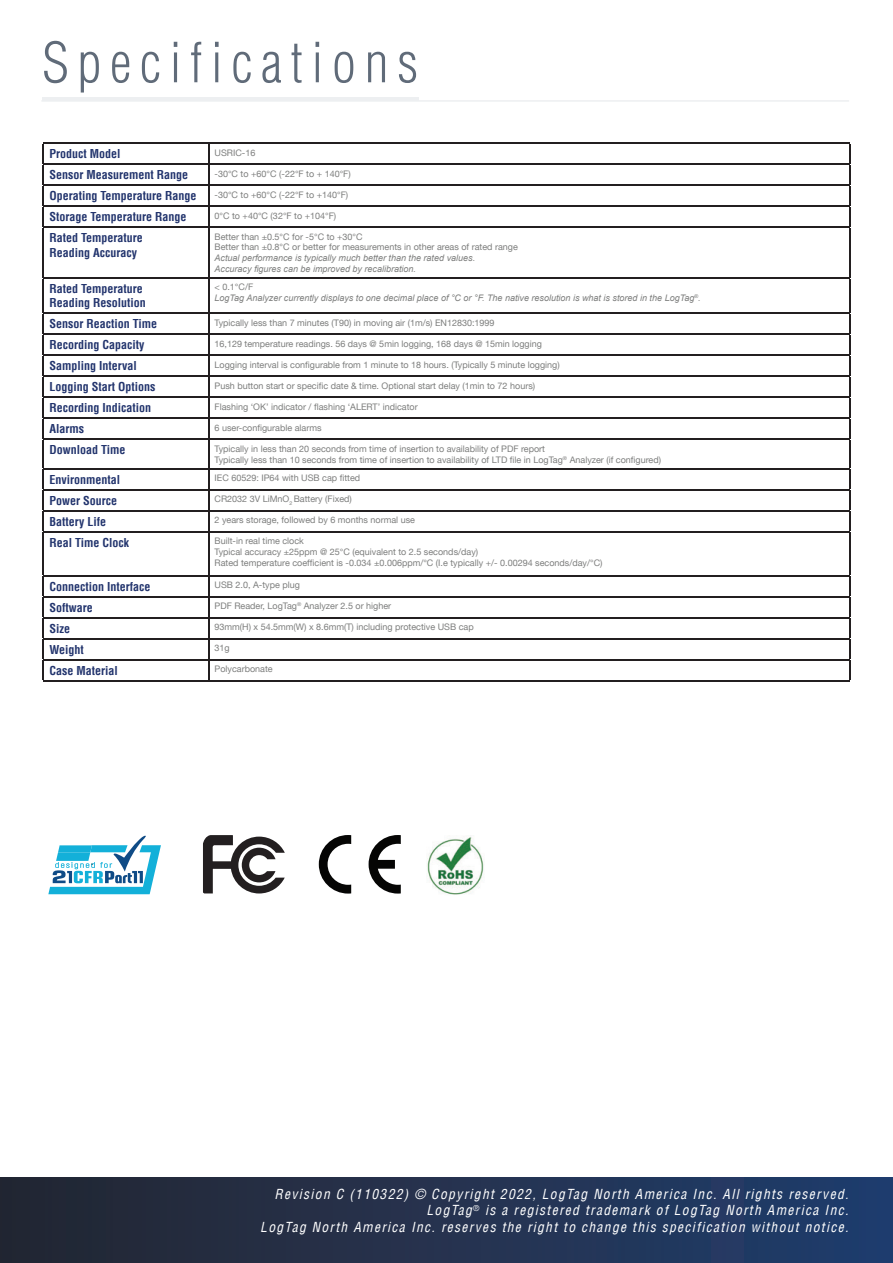
<style>
.page{position:relative;width:893px;height:1263px;background:#fff}
.page>*{position:absolute;margin:0;border:0;box-sizing:border-box;transform-origin:0 0}
.t1{font:300 condensed 54px "Helvetica LT";letter-spacing:.16em;color:#606b79}
.t2{font:italic condensed 13.5px/16.2px "Helvetica LT";letter-spacing:.1em;color:#fff;text-align:right}
.t3{font:700 condensed 12px/14.4px "Helvetica LT";color:#22346d}
.t4{font:9px/10.8px "Helvetica Neue LT";color:#7d7e7d}
.t5{font:italic 9px/10.8px "Arial";color:#7d7e7d}
</style>
<div class="page">
<hr style="left:41px;top:100px;width:808px;height:2px;background:#edeff1">
<hr style="left:42px;top:97px;width:376px;height:3px;background:#edeff1">
<div style="left:0;top:1177px;width:893px;height:86px;background:linear-gradient(to right,#252631,#213d6d)"></div>
<svg style="left:48px;top:836px;width:113px;height:58px"></svg>
<svg style="left:203px;top:835px;width:82px;height:58px"></svg>
<svg style="left:369px;top:835px;width:32px;height:58px"></svg>
<svg style="left:319px;top:835px;width:32px;height:58px"></svg>
<img style="left:427px;top:836px;width:57px;height:59px">
<svg style="left:208px;top:314px;width:1px;height:217px"></svg>
<hr style="left:208px;top:532px;width:1px;height:43px;background:#231f20">
<svg style="left:208px;top:577px;width:1px;height:103px"></svg>
<hr style="left:43px;top:142px;width:166px;height:2px;background:#231f20">
<hr style="left:209px;top:142px;width:641px;height:2px;background:#231f20">
<hr style="left:43px;top:163px;width:166px;height:2px;background:#231f20">
<svg style="left:43px;top:144px;width:1px;height:82px"></svg>
<hr style="left:43px;top:228px;width:1px;height:49px;background:#231f20">
<hr style="left:43px;top:279px;width:1px;height:34px;background:#231f20">
<hr style="left:209px;top:163px;width:641px;height:2px;background:#231f20">
<svg style="left:208px;top:144px;width:1px;height:82px"></svg>
<svg style="left:849px;top:144px;width:1px;height:82px"></svg>
<hr style="left:208px;top:228px;width:1px;height:49px;background:#231f20">
<hr style="left:849px;top:228px;width:1px;height:49px;background:#231f20">
<hr style="left:208px;top:279px;width:1px;height:34px;background:#231f20">
<hr style="left:849px;top:279px;width:1px;height:34px;background:#231f20">
<hr style="left:43px;top:184px;width:166px;height:2px;background:#231f20">
<hr style="left:209px;top:184px;width:641px;height:2px;background:#231f20">
<hr style="left:43px;top:205px;width:166px;height:2px;background:#231f20">
<hr style="left:209px;top:205px;width:641px;height:2px;background:#231f20">
<hr style="left:43px;top:226px;width:166px;height:2px;background:#231f20">
<hr style="left:209px;top:226px;width:641px;height:2px;background:#231f20">
<hr style="left:43px;top:532px;width:1px;height:43px;background:#231f20">
<hr style="left:849px;top:532px;width:1px;height:43px;background:#231f20">
<hr style="left:43px;top:680px;width:166px;height:2px;background:#231f20">
<hr style="left:209px;top:680px;width:641px;height:2px;background:#231f20">
<hr style="left:43px;top:638px;width:166px;height:2px;background:#231f20">
<svg style="left:43px;top:577px;width:1px;height:103px"></svg>
<hr style="left:209px;top:638px;width:641px;height:2px;background:#231f20">
<svg style="left:849px;top:577px;width:1px;height:103px"></svg>
<hr style="left:43px;top:659px;width:166px;height:2px;background:#231f20">
<hr style="left:209px;top:659px;width:641px;height:2px;background:#231f20">
<hr style="left:43px;top:531px;width:166px;height:1px;background:#231f20">
<hr style="left:209px;top:531px;width:641px;height:1px;background:#231f20">
<hr style="left:43px;top:575px;width:166px;height:2px;background:#231f20">
<hr style="left:209px;top:575px;width:641px;height:2px;background:#231f20">
<hr style="left:43px;top:596px;width:166px;height:2px;background:#231f20">
<hr style="left:209px;top:596px;width:641px;height:2px;background:#231f20">
<hr style="left:43px;top:617px;width:166px;height:2px;background:#231f20">
<hr style="left:209px;top:617px;width:641px;height:2px;background:#231f20">
<hr style="left:43px;top:489px;width:166px;height:1px;background:#231f20">
<hr style="left:209px;top:489px;width:641px;height:1px;background:#231f20">
<hr style="left:43px;top:510px;width:166px;height:1px;background:#231f20">
<hr style="left:209px;top:510px;width:641px;height:1px;background:#231f20">
<hr style="left:43px;top:277px;width:166px;height:2px;background:#231f20">
<hr style="left:209px;top:277px;width:641px;height:2px;background:#231f20">
<hr style="left:43px;top:313px;width:166px;height:1px;background:#231f20">
<hr style="left:209px;top:313px;width:641px;height:1px;background:#231f20">
<hr style="left:43px;top:334px;width:166px;height:1px;background:#231f20">
<hr style="left:209px;top:334px;width:641px;height:1px;background:#231f20">
<hr style="left:43px;top:355px;width:166px;height:1px;background:#231f20">
<hr style="left:209px;top:355px;width:641px;height:1px;background:#231f20">
<hr style="left:43px;top:376px;width:166px;height:1px;background:#231f20">
<hr style="left:209px;top:376px;width:641px;height:1px;background:#231f20">
<hr style="left:43px;top:397px;width:166px;height:1px;background:#231f20">
<hr style="left:209px;top:397px;width:641px;height:1px;background:#231f20">
<hr style="left:43px;top:418px;width:166px;height:1px;background:#231f20">
<hr style="left:209px;top:418px;width:641px;height:1px;background:#231f20">
<hr style="left:43px;top:439px;width:166px;height:1px;background:#231f20">
<svg style="left:43px;top:314px;width:1px;height:217px"></svg>
<hr style="left:209px;top:439px;width:641px;height:1px;background:#231f20">
<svg style="left:849px;top:314px;width:1px;height:217px"></svg>
<hr style="left:43px;top:468px;width:166px;height:1px;background:#231f20">
<hr style="left:209px;top:468px;width:641px;height:1px;background:#231f20">
<h1 class="t1" style="left:42px;top:29px;width:378px">Specifications</h1>
<h3 class="t3" style="left:49px;top:147px;width:73px">Product Model</h3>
<p class="t4" style="left:215px;top:147px;width:42px">USRIC-16</p>
<h3 class="t3" style="left:49px;top:168px;width:140px">Sensor Measurement Range</h3>
<p class="t4" style="left:215px;top:168px;width:138px">-30°C to +60°C (-22°F to + 140°F)</p>
<h3 class="t3" style="left:49px;top:189px;width:149px">Operating Temperature Range</h3>
<p class="t4" style="left:215px;top:189px;width:135px">-30°C to +60°C (-22°F to +140°F)</p>
<h3 class="t3" style="left:49px;top:210px;width:139px">Storage Temperature Range</h3>
<p class="t4" style="left:215px;top:210px;width:123px">0°C to +40°C (32°F to +104°F)</p>
<h3 class="t3" style="left:49px;top:231px;width:95px">Rated Temperature<br>Reading Accuracy</h3>
<p class="t4" style="left:215px;top:231px;width:305px">Better than ±0.5°C for -5°C to +30°C<br>Better than ±0.8°C or better for measurements in other areas of rated range</p>
<p class="t5" style="left:215px;top:253px;width:262px">Actual performance is typically much better than the rated values.<br>Accuracy figures can be improved by recalibration.</p>
<h3 class="t3" style="left:49px;top:281px;width:98px">Rated Temperature<br>Reading Resolution</h3>
<p class="t4" style="left:215px;top:282px;width:40px">&lt; 0.1°C/F</p>
<p class="t5" style="left:215px;top:293px;width:488px">LogTag Analyzer currently displays to one decimal place of °C or °F. The native resolution is what is stored in the LogTag<sup>®</sup>.</p>
<h3 class="t3" style="left:49px;top:317px;width:109px">Sensor Reaction Time</h3>
<p class="t4" style="left:215px;top:317px;width:282px">Typically less than 7 minutes (T90) in moving air (1m/s) EN12830:1999</p>
<h3 class="t3" style="left:49px;top:338px;width:96px">Recording Capacity</h3>
<p class="t4" style="left:215px;top:338px;width:329px">16,129 temperature readings. 56 days @ 5min logging, 168 days @ 15min logging</p>
<h3 class="t3" style="left:49px;top:359px;width:89px">Sampling Interval</h3>
<p class="t4" style="left:215px;top:359px;width:347px">Logging interval is configurable from 1 minute to 18 hours. (Typically 5 minute logging)</p>
<h3 class="t3" style="left:49px;top:380px;width:108px">Logging Start Options</h3>
<p class="t4" style="left:215px;top:380px;width:322px">Push button start or specific date &amp; time. Optional start delay (1min to 72 hours)</p>
<h3 class="t3" style="left:49px;top:401px;width:103px">Recording Indication</h3>
<p class="t4" style="left:215px;top:401px;width:205px">Flashing ‘OK’ indicator / flashing ‘ALERT’ indicator</p>
<h3 class="t3" style="left:49px;top:422px;width:36px">Alarms</h3>
<p class="t4" style="left:215px;top:422px;width:109px">6 user-configurable alarms</p>
<h3 class="t3" style="left:49px;top:443px;width:78px">Download Time</h3>
<p class="t4" style="left:215px;top:443px;width:448px">Typically in less than 20 seconds from time of insertion to availability of PDF report<br>Typically less than 10 seconds from time of insertion to availability of LTD file in LogTag<sup>®</sup> Analyzer (if configured)</p>
<h3 class="t3" style="left:49px;top:472px;width:72px">Environmental</h3>
<p class="t4" style="left:215px;top:472px;width:147px">IEC 60529: IP64 with USB cap fitted</p>
<h3 class="t3" style="left:49px;top:493px;width:69px">Power Source</h3>
<p class="t4" style="left:215px;top:493px;width:139px">CR2032 3V LiMnO<sub>2</sub> Battery (Fixed)</p>
<h3 class="t3" style="left:49px;top:514px;width:58px">Battery Life</h3>
<p class="t4" style="left:215px;top:514px;width:202px">2 years storage, followed by 6 months normal use</p>
<h3 class="t3" style="left:49px;top:535px;width:81px">Real Time Clock</h3>
<p class="t4" style="left:215px;top:535px;width:389px">Built-in real time clock<br>Typical accuracy ±25ppm @ 25°C (equivalent to 2.5 seconds/day)<br>Rated temperature coefficient is -0.034 ±0.006ppm/°C (I.e typically +/- 0.00294 seconds/day/°C)</p>
<h3 class="t3" style="left:49px;top:579px;width:103px">Connection Interface</h3>
<p class="t4" style="left:215px;top:580px;width:87px">USB 2.0, A-type plug</p>
<h3 class="t3" style="left:49px;top:600px;width:45px">Software</h3>
<p class="t4" style="left:215px;top:601px;width:178px">PDF Reader, LogTag<sup>®</sup> Analyzer 2.5 or higher</p>
<h3 class="t3" style="left:49px;top:621px;width:22px">Size</h3>
<p class="t4" style="left:215px;top:622px;width:261px">93mm(H) x 54.5mm(W) x 8.6mm(T) including protective USB cap</p>
<h3 class="t3" style="left:49px;top:642px;width:36px">Weight</h3>
<p class="t4" style="left:215px;top:643px;width:17px">31g</p>
<h3 class="t3" style="left:49px;top:663px;width:70px">Case Material</h3>
<p class="t4" style="left:215px;top:664px;width:60px">Polycarbonate</p>
<p class="t2" style="left:260px;top:1186px;width:590px">Revision C (110322) © Copyright 2022, LogTag North America Inc. All rights reserved.<br>LogTag<sup>®</sup> is a registered trademark of LogTag North America Inc.<br>LogTag North America Inc. reserves the right to change this specification without notice.</p>
</div>
